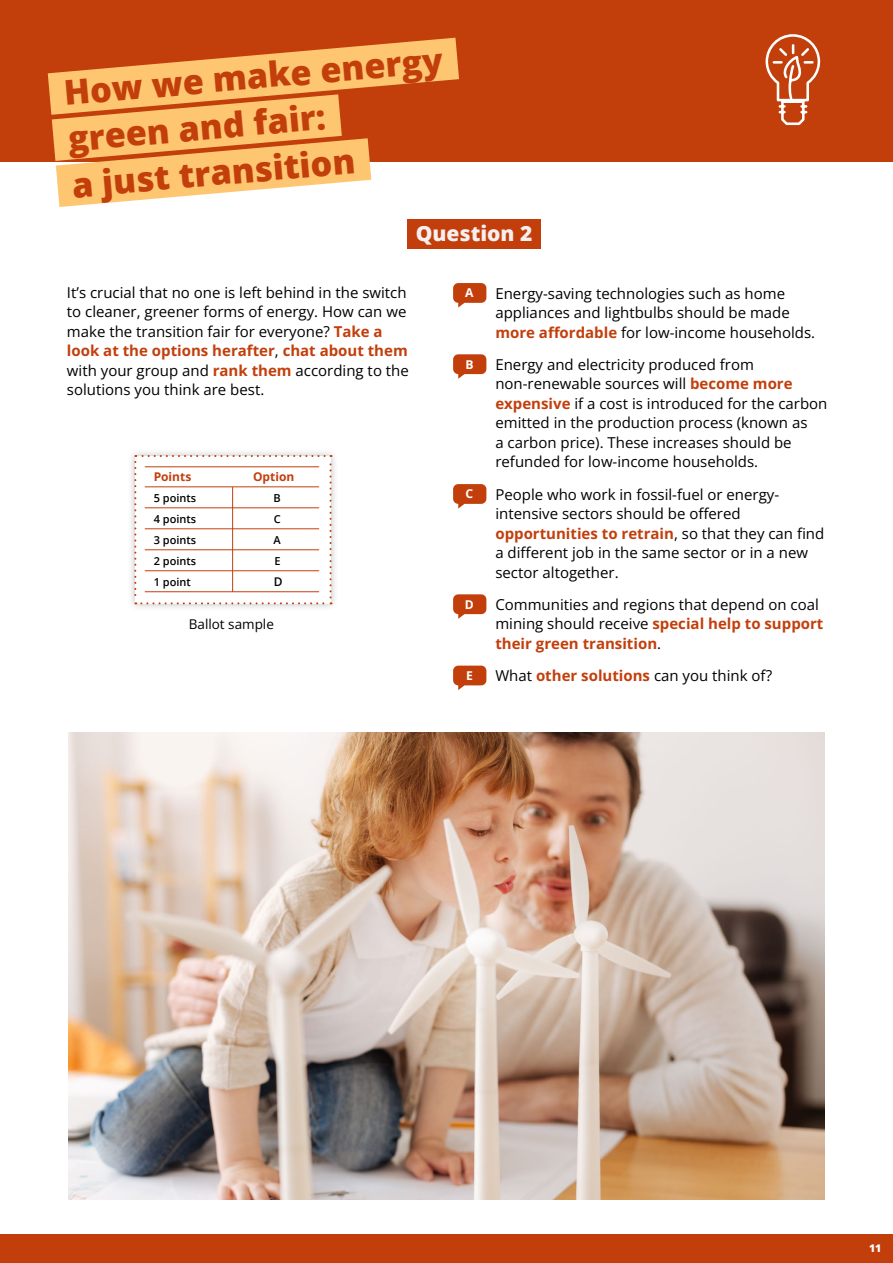
<style>
.page{position:relative;width:893px;height:1263px;background:#fff}
.page>*{position:absolute;margin:0;border:0;box-sizing:border-box;transform-origin:0 0}
.Topics_ok{font:800 34.2px "Open Sans";color:#c23f0c}
.t1{font:800 21px "Open Sans";color:#f6efef}
.body{font:15px/19.5px "Open Sans";color:#000}
.t2{font:13.5px "Open Sans";color:#000}
.body-2{font:700 12.15px "Open Sans";color:#fff}
.t3{font:700 12px "Open Sans";color:#c23f0c}
.t4{font:600 12px "Open Sans";color:#000}
.t5{font:600 10.95px "Open Sans";color:#000}
.t6{font:800 10.5px "Open Sans";color:#fff}
.s1{font-weight:700;color:#c23f0c}
</style>
<div class="page">
<div style="left:0;top:1234px;width:893px;height:29px;background:#c23f0c"></div>
<div style="left:0;top:0;width:893px;height:162px;background:#c23f0c"></div>
<svg style="left:48px;top:38px;width:411px;height:169px"></svg>
<div style="left:453px;top:283px;width:33px;height:20px;background:#c23f0c;border-radius:5px"></div>
<div style="left:453px;top:354px;width:33px;height:20px;background:#c23f0c;border-radius:5px"></div>
<div style="left:453px;top:484px;width:33px;height:20px;background:#c23f0c;border-radius:5px"></div>
<div style="left:453px;top:594px;width:33px;height:20px;background:#c23f0c;border-radius:5px"></div>
<div style="left:453px;top:666px;width:33px;height:19px;background:#c23f0c;border-radius:5px"></div>
<div style="left:407px;top:219px;width:134px;height:30px;background:#c23f0c"></div>
<div style="left:127px;top:447px;width:212px;height:165px;background:#000;opacity:.27"></div>
<svg style="left:134px;top:455px;width:198px;height:149px"></svg>
<hr style="left:145px;top:466px;width:174px;height:1px;background:#c23f0c">
<hr style="left:145px;top:487px;width:174px;height:1px;background:#c23f0c">
<hr style="left:145px;top:508px;width:174px;height:1px;background:#c23f0c">
<hr style="left:145px;top:528px;width:174px;height:1px;background:#c23f0c">
<hr style="left:145px;top:549px;width:174px;height:1px;background:#c23f0c">
<hr style="left:145px;top:570px;width:174px;height:1px;background:#c23f0c">
<hr style="left:145px;top:591px;width:174px;height:1px;background:#c23f0c">
<hr style="left:232px;top:487px;width:1px;height:105px;background:#c23f0c">
<img style="left:68px;top:732px;width:757px;height:467px">
<svg style="left:765px;top:34px;width:56px;height:92px"></svg>
<p class="Topics_ok" style="left:62px;top:67px;width:382px;rotate:-5deg">How we make energy</p>
<p class="Topics_ok" style="left:66px;top:113px;width:260px;rotate:-5deg">green and fair:</p>
<p class="Topics_ok" style="left:70px;top:159px;width:286px;rotate:-5deg">a just transition</p>
<p class="t1" style="left:416px;top:218px;width:118px">Question 2</p>
<p class="body" style="left:67px;top:282px;width:343px">It’s crucial that no one is left behind in the switch to cleaner, greener forms of energy. How can we make the transition fair for everyone? <span class="s1">Take a look at the options herafter</span>, <span class="s1">chat about them </span>with your group and <span class="s1">rank them</span> according to the solutions you think are best.</p>
<p class="body-2" style="left:465px;top:284px;width:10px">A</p>
<p class="body" style="left:495px;top:283px;width:321px">Energy-saving technologies such as home appliances and lightbulbs should be made <span class="s1">more affordable</span> for low-income households.</p>
<p class="body-2" style="left:465px;top:356px;width:10px">B</p>
<p class="body" style="left:495px;top:354px;width:334px">Energy and electricity produced from non-renewable sources will <span class="s1">become more expensive</span> if a cost is introduced for the carbon emitted in the production process (known as<br>a carbon price). These increases should be refunded for low-income households.</p>
<p class="body-2" style="left:466px;top:485px;width:9px">C</p>
<p class="body" style="left:495px;top:484px;width:330px">People who work in fossil-fuel or energy&shy;intensive sectors should be offered <span class="s1">opportunities to retrain</span>, so that they can find a different job in the same sector or in a new sector altogether.</p>
<p class="body-2" style="left:465px;top:596px;width:10px">D</p>
<p class="body" style="left:495px;top:594px;width:330px">Communities and regions that depend on coal mining should receive <span class="s1">special help to support their green transition</span>.</p>
<p class="body-2" style="left:466px;top:667px;width:8px">E</p>
<p class="body" style="left:495px;top:665px;width:278px">What <span class="s1">other solutions</span> can you think of?</p>
<p class="t3" style="left:154px;top:469px;width:39px">Points</p>
<p class="t3" style="left:253px;top:469px;width:43px">Option</p>
<p class="t5" style="left:154px;top:491px;width:44px">5 points</p>
<p class="t5" style="left:273px;top:491px;width:9px">B</p>
<p class="t5" style="left:154px;top:512px;width:44px">4 points</p>
<p class="t5" style="left:274px;top:512px;width:8px">C</p>
<p class="t5" style="left:154px;top:533px;width:44px">3 points</p>
<p class="t5" style="left:273px;top:533px;width:9px">A</p>
<p class="t5" style="left:154px;top:554px;width:44px">2 points</p>
<p class="t5" style="left:274px;top:554px;width:8px">E</p>
<p class="t5" style="left:154px;top:575px;width:39px">1 point</p>
<p class="t4" style="left:274px;top:574px;width:10px">D</p>
<p class="t2" style="left:189px;top:614px;width:87px">Ballot sample</p>
<p class="t6" style="left:869px;top:1240px;width:14px">11</p>
</div>
